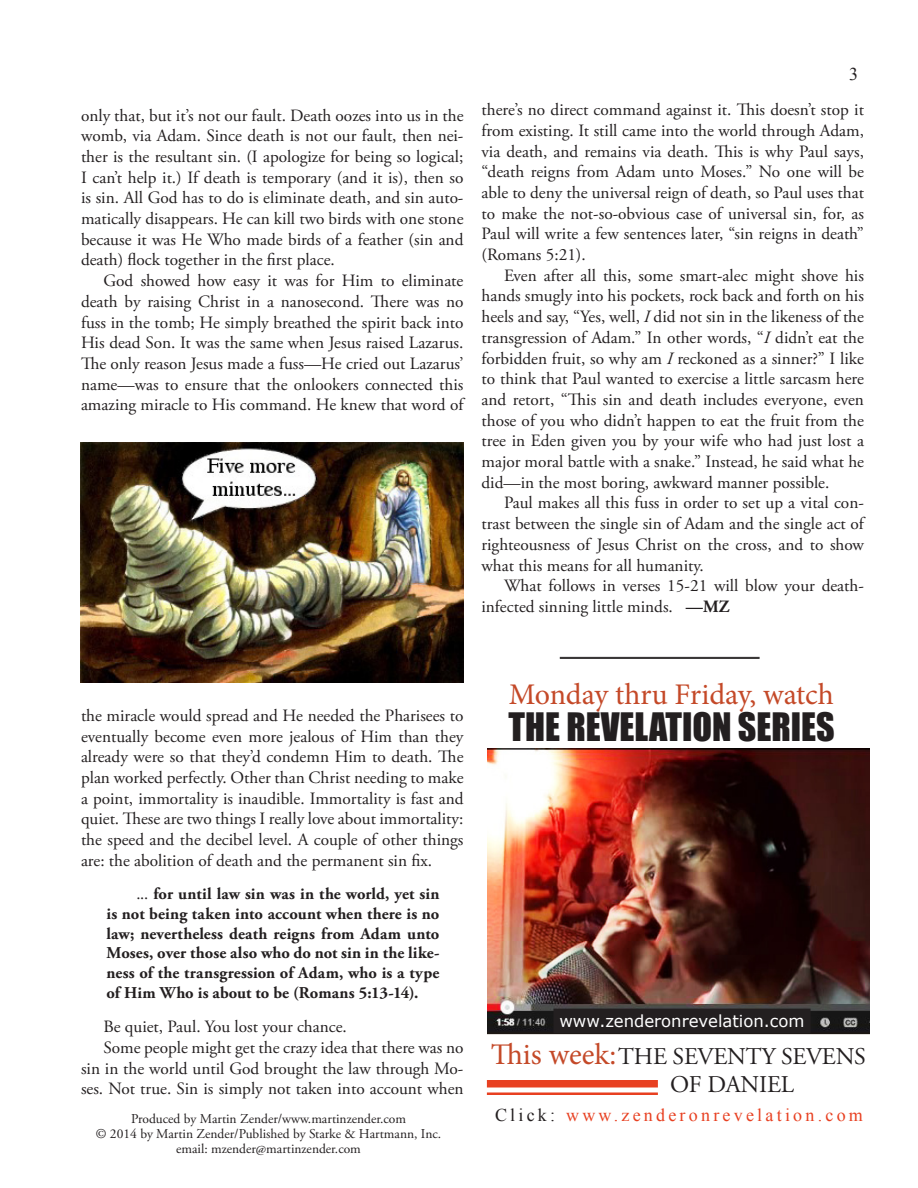
<style>
.page{position:relative;width:918px;height:1188px;background:#fff}
.page>*{position:absolute;margin:0;border:0;box-sizing:border-box;transform-origin:0 0}
.t1{font:36px "Impact";color:#231f20}
.t2{font:30px "Minion Pro";letter-spacing:-.005em;color:#c44928}
.t3{font:24px "Adobe Garamond Pro";letter-spacing:-.01em;color:#231f20}
.t4{font:18px "Times New Roman";letter-spacing:.18em;color:#e84021}
.t5{font:18px "Times New Roman";color:#231f20}
.t6{font:17.25px/20.7px "Adobe Garamond Pro";color:#231f20;text-align:justify}
.Outcall{font:700 16.5px/19.8px "Adobe Garamond Pro";letter-spacing:.01em;color:#231f20;text-align:justify}
.t7{font:16.5px "Verdana";color:#fff}
.t8{font:13.5px "Adobe Garamond Pro";color:#231f20}
.s1{font-style:italic}
.s2{font-weight:700}
.s3{font-weight:400}
.s4{color:#231f20}
</style>
<div class="page">
<img style="left:80px;top:443px;width:384px;height:240px">
<hr style="left:560px;top:657px;width:200px;height:1px;background:#231f20">
<hr style="left:560px;top:658px;width:200px;height:1px;background:#231f20">
<img style="left:488px;top:749px;width:382px;height:286px">
<div style="left:487px;top:1080px;width:171px;height:8px;background:#e84021"></div>
<hr style="left:487px;top:1092px;width:171px;height:3px;background:#e84021">
<div style="left:554px;top:1009px;width:256px;height:23px;background:#231f20"></div>
<div style="left:554px;top:1009px;width:257px;height:24px;border:2px solid #231f20"></div>
<p class="t6" style="left:81px;top:105px;width:384px">only that, but it’s not our fault. Death oozes into us in the womb, via Adam. Since death is not our fault, then nei&shy;ther is the resultant sin. (I apologize for being so logical; I can’t help it.) If death is temporary (and it is), then so is sin. All God has to do is eliminate death, and sin auto&shy;matically disappears. He can kill two birds with one stone because it was He Who made birds of a feather (sin and death) flock together in the first place.</p>
<p class="t6" style="left:81px;top:271px;width:384px;text-indent:22px">God showed how easy it was for Him to eliminate death by raising Christ in a nanosecond. There was no fuss in the tomb; He simply breathed the spirit back into His dead Son. It was the same when Jesus raised Lazarus.<br>The only reason Jesus made a fuss—He cried out Lazarus’ name—was to ensure that the onlookers connected this amazing miracle to His command. He knew that word of</p>
<p class="t5" style="left:849px;top:61px;width:10px">3</p>
<p class="t6" style="left:482px;top:100px;width:384px">there’s no direct command against it. This doesn’t stop it from existing. It still came into the world through Adam, via death, and remains via death. This is why Paul says, “death reigns from Adam unto Moses.” No one will be able to deny the universal reign of death, so Paul uses that to make the not-so-obvious case of universal sin, for, as Paul will write a few sentences later, “sin reigns in death” (Romans 5:21).</p>
<p class="t6" style="left:482px;top:266px;width:384px;text-indent:22px">Even after all this, some smart-alec might shove his hands smugly into his pockets, rock back and forth on his heels and say, “Yes, well, <span class="s1">I</span> did not sin in the likeness of the transgression of Adam.” In other words, “<span class="s1">I</span> didn’t eat the forbidden fruit, so why am <span class="s1">I</span> reckoned as a sinner?” I like to think that Paul wanted to exercise a little sarcasm here and retort, “This sin and death includes everyone, even those of you who didn’t happen to eat the fruit from the tree in Eden given you by your wife who had just lost a major moral battle with a snake.” Instead, he said what he did—in the most boring, awkward manner possible.</p>
<p class="t6" style="left:482px;top:493px;width:384px;text-indent:22px">Paul makes all this fuss in order to set up a vital con&shy;trast between the single sin of Adam and the single act of righteousness of Jesus Christ on the cross, and to show what this means for all humanity.</p>
<p class="t6" style="left:482px;top:576px;width:384px;text-indent:22px">What follows in verses 15-21 will blow your death&shy;infected sinning little minds. <span class="s2">—MZ</span></p>
<p class="t6" style="left:81px;top:706px;width:384px">the miracle would spread and He needed the Pharisees to eventually become even more jealous of Him than they already were so that they’d condemn Him to death. The plan worked perfectly. Other than Christ needing to make a point, immortality is inaudible. Immortality is fast and quiet. These are two things I really love about immortality: the speed and the decibel level. A couple of other things are: the abolition of death and the permanent sin fix.</p>
<p class="Outcall" style="left:106px;top:884px;width:335px;text-indent:30px"><span class="s3">...</span> for until law sin was in the world, yet sin is not being taken into account when there is no law; nevertheless death reigns from Adam unto Moses, over those also who do not sin in the like&shy;ness of the transgression of Adam, who is a type of Him Who is about to be (Romans 5:13-14).</p>
<p class="t6" style="left:104px;top:1017px;width:245px">Be quiet, Paul. You lost your chance.</p>
<p class="t6" style="left:81px;top:1038px;width:384px;text-indent:22px">Some people might get the crazy idea that there was no sin in the world until God brought the law through Mo&shy;ses. Not true. Sin is simply not taken into account when</p>
<p class="t2" style="left:509px;top:674px;width:327px">Monday thru Friday, watch</p>
<p class="t1" style="left:508px;top:699px;width:328px">THE REVELATION SERIES</p>
<p class="t7" style="left:560px;top:1010px;width:246px">www.zenderonrevelation.com</p>
<p class="t2" style="left:491px;top:1034px;width:127px">This week:</p>
<p class="t3" style="left:618px;top:1042px;width:249px">THE SEVENTY SEVENS</p>
<p class="t3" style="left:670px;top:1070px;width:125px">OF DANIEL</p>
<p class="t8" style="left:131px;top:1111px;width:276px">Produced by Martin Zender/www.martinzender.com</p>
<p class="t4" style="left:495px;top:1103px;width:369px"><span class="s4">Click:</span> www.zenderonrevelation.com</p>
<p class="t8" style="left:96px;top:1126px;width:347px">© 2014 by Martin Zender/Published by Starke &amp; Hartmann, Inc.</p>
<p class="t8" style="left:176px;top:1141px;width:186px">email: mzender@martinzender.com</p>
</div>
